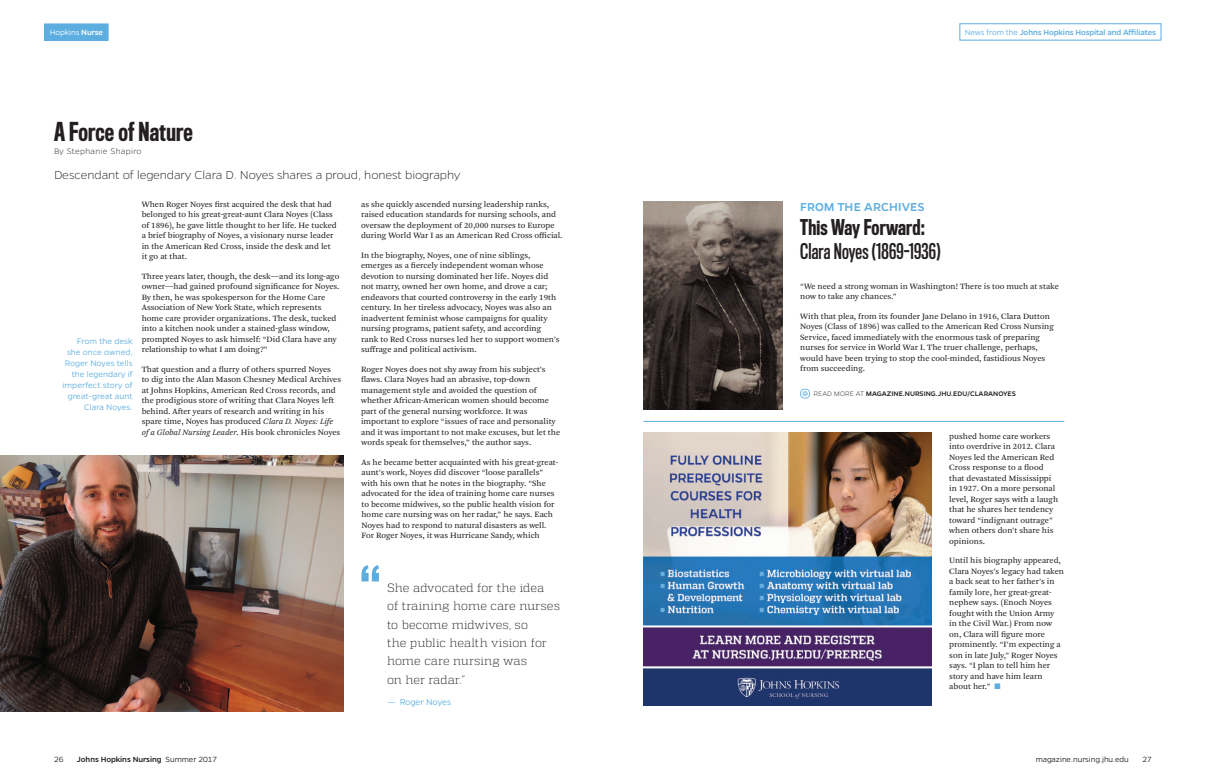
<style>
.page{position:relative;width:1206px;height:783px;background:#fff}
.page>*{position:absolute;margin:0;border:0;box-sizing:border-box;transform-origin:0 0}
.t1{font:500 24px "Titling Gothic FB Comp";letter-spacing:.01em;color:#231f20}
.t2{font:20px "Titling Gothic FB Comp Standard";letter-spacing:.01em;color:#231f20}
.t3{font:500 20px "Titling Gothic FB Comp";letter-spacing:.01em;color:#231f20}
.t4{font:200 13px "Gentona";letter-spacing:-.01em;color:#231f20}
.t5{font:500 13px "Gentona";letter-spacing:.005em;color:#5daee0}
.t6{font:300 12px/18.4px "Quadon";letter-spacing:.01em;color:#231f20}
.t7{font:300 9.5px "Gentona";letter-spacing:-.01em;color:#5daee0}
.t8{font:300 9px/11px "Gentona";color:#5daee0;text-align:right}
.t9{font:200 9px "Gentona";letter-spacing:.035em;color:#231f20}
.t10{font:8.5px/10.5px "Arnhem Pro Blond";color:#231f20}
.t11{font:500 8.5px "Gentona";letter-spacing:-.01em;color:#5daee0}
.t12{font:500 8.5px "Gentona";letter-spacing:-.01em;color:#231f20}
.t13{font:300 8.5px "Gentona";letter-spacing:-.005em;color:#231f20}
.t14{font:300 8.5px "Gentona";letter-spacing:-.01em;color:#fff}
.t15{font:500 7.5px "Gentona";color:#231f20}
.s1{font-weight:500}
.s2{font-weight:300}
.s3{font-style:italic}
.s4{font-weight:200}
.s5{color:#5daee0}
</style>
<div class="page">
<div style="left:959px;top:23px;width:203px;height:18px;border:1px solid #5daee0"></div>
<div style="left:45px;top:24px;width:63px;height:16px;background:#5daee0"></div>
<div style="left:44px;top:23px;width:65px;height:18px;border:1px solid #5daee0"></div>
<hr style="left:643px;top:421px;width:421px;height:1px;background:#5daee0">
<svg style="left:800px;top:389px;width:10px;height:9px"></svg>
<img style="left:644px;top:201px;width:138px;height:209px">
<img style="left:0;top:456px;width:343px;height:255px">
<svg style="left:361px;top:565px;width:18px;height:16px"></svg>
<img style="left:644px;top:432px;width:287px;height:274px">
<p class="t14" style="left:50px;top:28px;width:55px">Hopkins <span class="s1">Nurse</span></p>
<p class="t11" style="left:965px;top:28px;width:193px"><span class="s2">News from the</span> Johns Hopkins Hospital and Affiliates</p>
<h1 class="t1" style="left:54px;top:118px;width:140px">A Force of Nature</h1>
<p class="t9" style="left:54px;top:146px;width:89px">By Stephanie Shapiro</p>
<h3 class="t4" style="left:54px;top:167px;width:408px">Descendant of legendary Clara D. Noyes shares a proud, honest biography</h3>
<p class="t8" style="left:63px;top:336px;width:72px">From the desk she once owned,<br>Roger Noyes tells the legendary if imperfect story of great-great aunt<br>Clara Noyes.</p>
<p class="t10" style="left:142px;top:199px;width:197px">When Roger Noyes first acquired the desk that had belonged to his great-great-aunt Clara Noyes (Class of 1896), he gave little thought to her life. He tucked a brief biography of Noyes, a visionary nurse leader in the American Red Cross, inside the desk and let it go at that.</p>
<p class="t10" style="left:142px;top:271px;width:199px">Three years later, though, the desk—and its long-ago owner—had gained profound significance for Noyes.<br>By then, he was spokesperson for the Home Care Association of New York State, which represents home care provider organizations. The desk, tucked into a kitchen nook under a stained-glass window, prompted Noyes to ask himself: “Did Clara have any relationship to what I am doing?”</p>
<p class="t10" style="left:142px;top:364px;width:201px">That question and a flurry of others spurred Noyes<br>to dig into the Alan Mason Chesney Medical Archives at Johns Hopkins, American Red Cross records, and the prodigious store of writing that Clara Noyes left behind. After years of research and writing in his spare time, Noyes has produced <span class="s3">Clara D. Noyes: Life of a Global Nursing Leader</span>. His book chronicles Noyes</p>
<p class="t10" style="left:361px;top:199px;width:203px">as she quickly ascended nursing leadership ranks, raised education standards for nursing schools, and oversaw the deployment of 20,000 nurses to Europe during World War I as an American Red Cross official.</p>
<p class="t10" style="left:361px;top:250px;width:200px">In the biography, Noyes, one of nine siblings, emerges as a fiercely independent woman whose devotion to nursing dominated her life. Noyes did not marry, owned her own home, and drove a car; endeavors that courted controversy in the early 19th century. In her tireless advocacy, Noyes was also an inadvertent feminist whose campaigns for quality nursing programs, patient safety, and according rank to Red Cross nurses led her to support women’s suffrage and political activism.</p>
<p class="t10" style="left:361px;top:364px;width:201px">Roger Noyes does not shy away from his subject’s flaws. Clara Noyes had an abrasive, top-down management style and avoided the question of whether African-American women should become part of the general nursing workforce. It was important to explore “issues of race and personality and it was important to not make excuses, but let the words speak for themselves,” the author says.</p>
<p class="t10" style="left:361px;top:457px;width:198px">As he became better acquainted with his great-great&shy;aunt’s work, Noyes did discover “loose parallels” with his own that he notes in the biography. “She advocated for the idea of training home care nurses to become midwives, so the public health vision for home care nursing was on her radar,” he says. Each Noyes had to respond to natural disasters as well.<br>For Roger Noyes, it was Hurricane Sandy, which</p>
<h3 class="t6" style="left:387px;top:578px;width:175px">She advocated for the idea<br>of training home care nurses to become midwives, so<br>the public health vision for home care nursing was<br>on her radar.”</h3>
<p class="t7" style="left:387px;top:697px;width:66px">— Roger Noyes</p>
<h3 class="t5" style="left:800px;top:200px;width:126px">FROM THE ARCHIVES</h3>
<h2 class="t3" style="left:800px;top:216px;width:126px">This Way Forward:</h2>
<h2 class="t2" style="left:800px;top:240px;width:142px">Clara Noyes (1869-1936)</h2>
<p class="t10" style="left:800px;top:281px;width:260px">“We need a strong woman in Washington! There is too much at stake now to take any chances.”</p>
<p class="t10" style="left:800px;top:311px;width:255px">With that plea, from its founder Jane Delano in 1916, Clara Dutton Noyes (Class of 1896) was called to the American Red Cross Nursing Service, faced immediately with the enormous task of preparing nurses for service in World War I. The truer challenge, perhaps, would have been trying to stop the cool-minded, fastidious Noyes from succeeding.</p>
<p class="t15" style="left:814px;top:390px;width:204px"><span class="s4">READ MORE AT</span> MAGAZINE.NURSING.JHU.EDU/CLARANOYES</p>
<p class="t10" style="left:949px;top:431px;width:110px">pushed home care workers into overdrive in 2012. Clara<br>Noyes led the American Red<br>Cross response to a flood that devastated Mississippi in 1927. On a more personal level, Roger says with a laugh that he shares her tendency toward “indignant outrage” when others don’t share his opinions.</p>
<p class="t10" style="left:949px;top:555px;width:116px">Until his biography appeared,<br>Clara Noyes’s legacy had taken a back seat to her father’s in family lore, her great-great&shy;nephew says. (Enoch Noyes fought with the Union Army in the Civil War.) From now on, Clara will figure more prominently. “I’m expecting a son in late July,” Roger Noyes says. “I plan to tell him her story and have him learn about her.” <span class="s5">■</span></p>
<p class="t13" style="left:54px;top:755px;width:11px">26</p>
<p class="t12" style="left:77px;top:755px;width:142px">Johns Hopkins Nursing <span class="s2">Summer 2017</span></p>
<p class="t13" style="left:1036px;top:755px;width:95px">magazine.nursing.jhu.edu</p>
<p class="t13" style="left:1143px;top:755px;width:11px">27</p>
</div>
